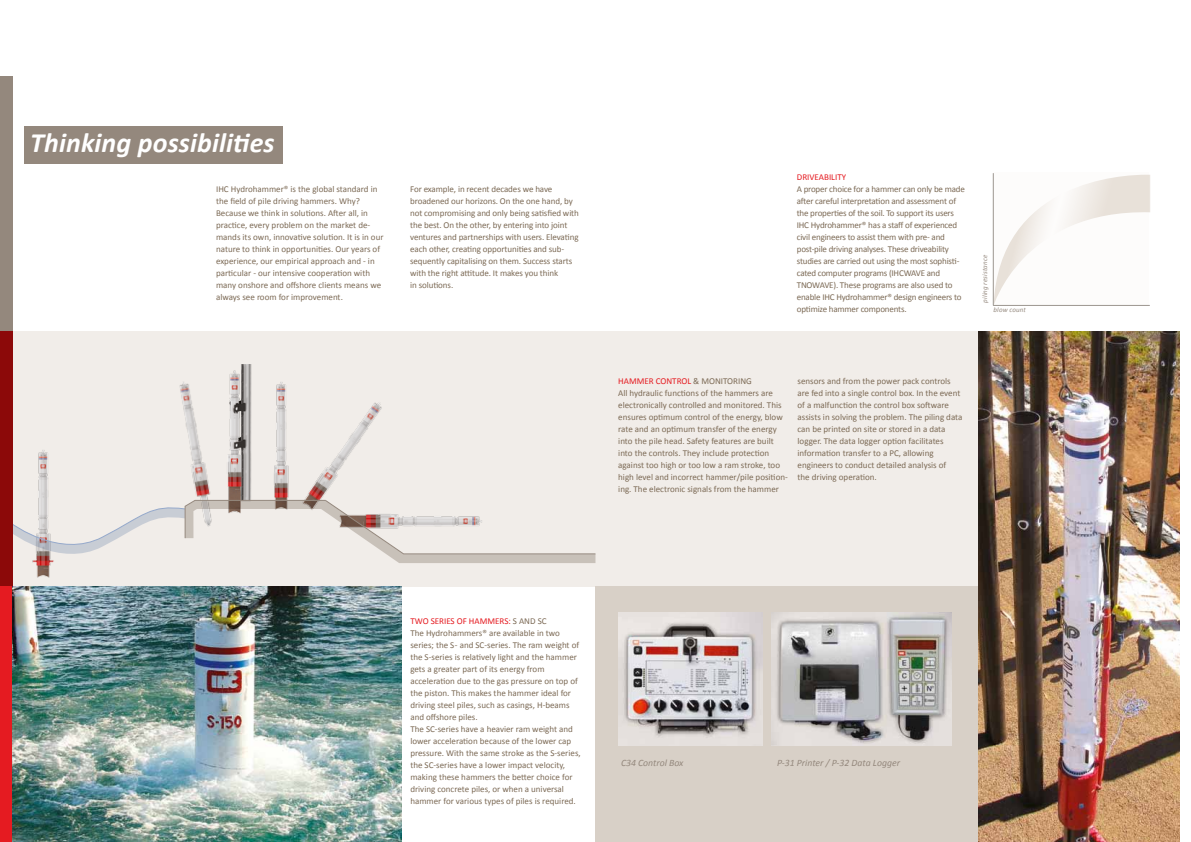
<style>
.page{position:relative;width:1191px;height:842px;background:#fff}
.page>*{position:absolute;margin:0;border:0;box-sizing:border-box;transform-origin:0 0}
.t1{font:italic 700 28px "Calibri";letter-spacing:.005em;color:#fff}
.t2{font:italic 9.7px "Calibri";color:#94887d}
.t3{font:9px/12px "Calibri";color:#7c6a55}
.t4{font:9px/12px "Calibri";letter-spacing:-.02em;color:#7c6a55}
.t5{font:9px "Calibri";color:#e51b21}
.t6{font:italic 7px "Calibri";letter-spacing:.02em;color:#94887d}
.s1{color:#e51b21}
</style>
<div class="page">
<div style="left:0;top:332px;width:999px;height:255px;background:#f1ede9"></div>
<div style="left:595px;top:587px;width:383px;height:255px;background:#d8d0c7"></div>
<img style="left:36px;top:450px;width:15px;height:128px">
<img style="left:227px;top:364px;width:25px;height:135px">
<div style="left:24px;top:126px;width:258px;height:38px;background:#94887d"></div>
<img style="left:978px;top:332px;width:201px;height:510px">
<div style="left:0;top:77px;width:13px;height:255px;background:#94887d"></div>
<div style="left:0;top:332px;width:13px;height:255px;background:#8c0909"></div>
<div style="left:0;top:587px;width:13px;height:255px;background:#e51b21"></div>
<img style="left:618px;top:612px;width:144px;height:133px">
<img style="left:771px;top:612px;width:180px;height:133px">
<img style="left:13px;top:587px;width:388px;height:255px">
<svg style="left:994px;top:174px;width:154px;height:131px"></svg>
<hr style="left:993px;top:173px;width:1px;height:132px;background:#9c968f">
<hr style="left:993px;top:305px;width:156px;height:1px;background:#9c968f">
<img style="left:274px;top:382px;width:15px;height:117px">
<img style="left:305px;top:402px;width:77px;height:97px">
<img style="left:179px;top:382px;width:32px;height:117px">
<svg style="left:13px;top:499px;width:583px;height:66px"></svg>
<h1 class="t1" style="left:30px;top:125px;width:246px">Thinking possibilities</h1>
<p class="t3" style="left:216px;top:183px;width:169px">IHC Hydrohammer® is the global standard in the field of pile driving hammers. Why?<br>Because we think in solutions. After all, in practice, every problem on the market de&shy;mands its own, innovative solution. It is in our nature to think in opportunities. Our years of experience, our empirical approach and - in particular - our intensive cooperation with many onshore and offshore clients means we always see room for improvement.</p>
<p class="t3" style="left:410px;top:182px;width:170px">For example, in recent decades we have broadened our horizons. On the one hand, by not compromising and only being satisfied with the best. On the other, by entering into joint ventures and partnerships with users. Elevating each other, creating opportunities and sub&shy;sequently capitalising on them. Success starts with the right attitude. It makes you think<br>in solutions.</p>
<p class="t5" style="left:796px;top:171px;width:11px">Driveability</p>
<p class="t4" style="left:796px;top:183px;width:170px">A proper choice for a hammer can only be made after careful interpretation and assessment of the properties of the soil. To support its users IHC Hydrohammer® has a staff of experienced civil engineers to assist them with pre- and post-pile driving analyses. These driveability studies are carried out using the most sophisti&shy;cated computer programs (IHCWAVE and TNOWAVE). These programs are also used to enable IHC Hydrohammer® design engineers to optimize hammer components.</p>
<p class="t6" style="left:980px;top:303px;width:49px;rotate:-90deg">piling resistance</p>
<p class="t6" style="left:993px;top:305px;width:34px">blow count</p>
<p class="t3" style="left:618px;top:375px;width:171px;text-indent:75px">&amp; Monitoring<br>All hydraulic functions of the hammers are electronically controlled and monitored. This ensures optimum control of the energy, blow rate and an optimum transfer of the energy into the pile head. Safety features are built into the controls. They include protection against too high or too low a ram stroke, too high level and incorrect hammer/pile position&shy;ing. The electronic signals from the hammer</p>
<p class="t5" style="left:618px;top:375px;width:13px">Hammer</p>
<p class="t5" style="left:656px;top:375px;width:11px">Control</p>
<p class="t3" style="left:797px;top:374px;width:166px">sensors and from the power pack controls are fed into a single control box. In the event of a malfunction the control box software assists in solving the problem. The piling data can be printed on site or stored in a data logger. The data logger option facilitates information transfer to a PC, allowing engineers to conduct detailed analysis of<br>the driving operation.</p>
<p class="t5" style="left:410px;top:615px;width:30px">Two Series</p>
<p class="t5" style="left:457px;top:615px;width:25px">of Hammers</p>
<p class="t3" style="left:410px;top:615px;width:172px;text-indent:98px"><span class="s1">:</span> S AND SC<br>The Hydrohammers® are available in two series; the S - and SC-series. The ram weight of the S-series is relatively light and the hammer gets a greater part of its energy from acceleration due to the gas pressure on top of the piston. This makes the hammer ideal for driving steel piles, such as casings, H-beams and offshore piles.<br>The SC-series have a heavier ram weight and lower acceleration because of the lower cap pressure. With the same stroke as the S-series, the SC-series have a lower impact velocity, making these hammers the better choice for driving concrete piles, or when a universal hammer for various types of piles is required.</p>
<p class="t2" style="left:621px;top:757px;width:64px">C34 Control Box</p>
<p class="t2" style="left:777px;top:757px;width:124px">P-31 Printer / P-32 Data Logger</p>
</div>
